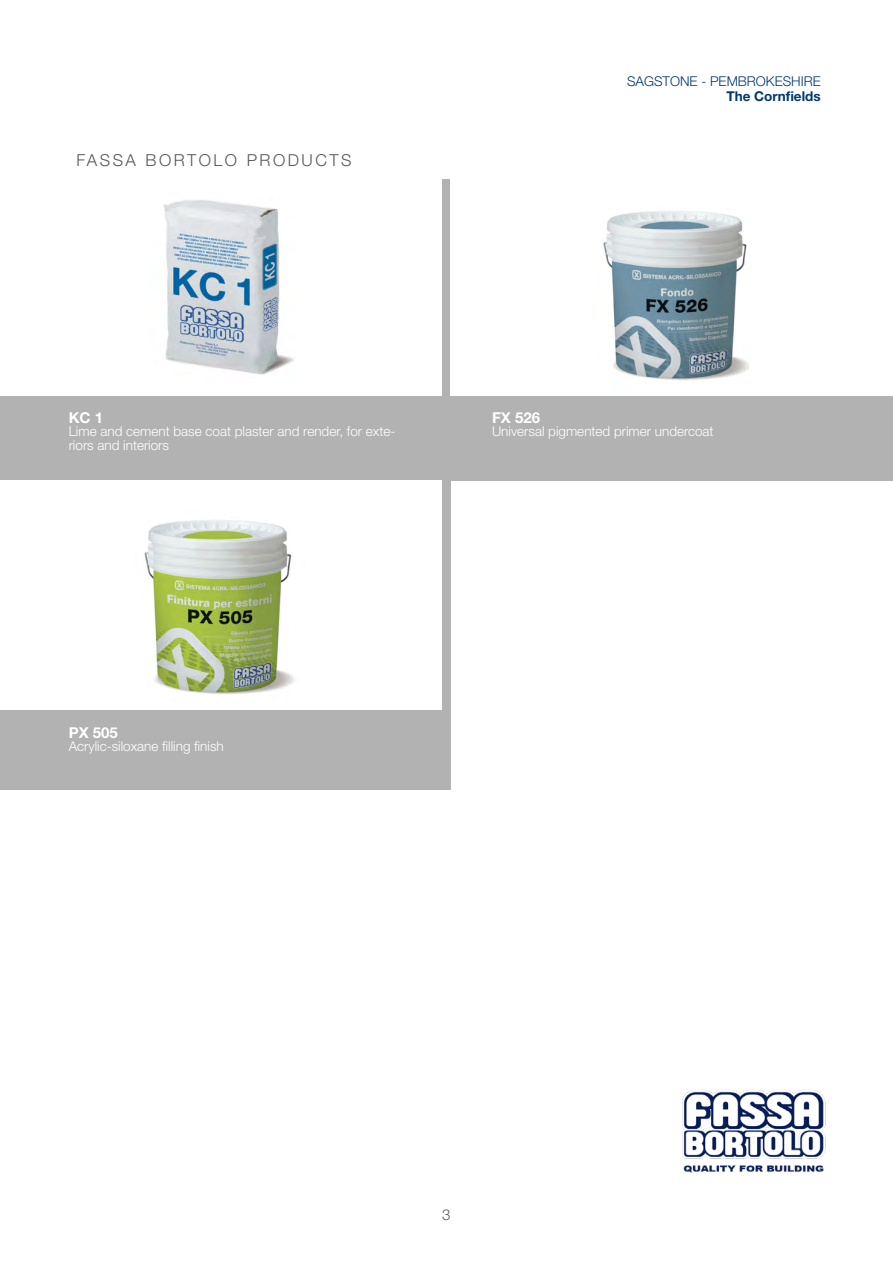
<style>
.page{position:relative;width:893px;height:1263px;background:#fff}
.page>*{position:absolute;margin:0;border:0;box-sizing:border-box;transform-origin:0 0}
.t1{font:300 16.5px "Helvetica Neue LT Pro";letter-spacing:.15em;color:#575756}
.t2{font:700 15px "Helvetica Neue LT Pro";color:#fff}
.t3{font:300 15px "Helvetica Neue LT Pro";color:#575756}
.t4{font:300 13.5px/13.5px "Helvetica Neue LT Pro";color:#fff}
.t5{font:300 13.5px "Helvetica Neue LT Pro";color:#003770}
.t6{font:700 13.5px "Helvetica Neue LT Pro";color:#003770}
</style>
<div class="page">
<div style="left:0;top:179px;width:893px;height:302px;background:#b3b2b2"></div>
<div style="left:0;top:476px;width:451px;height:314px;background:#b3b2b2"></div>
<div style="left:451px;top:164px;width:442px;height:230px;background:#fff"></div>
<div style="left:0;top:480px;width:441px;height:229px;background:#fff"></div>
<svg style="left:682px;top:1090px;width:144px;height:83px"></svg>
<img style="left:603px;top:211px;width:146px;height:169px">
<img style="left:144px;top:520px;width:151px;height:174px">
<div style="left:0;top:166px;width:441px;height:230px;background:#fff"></div>
<img style="left:163px;top:200px;width:131px;height:175px">
<p class="t1" style="left:77px;top:150px;width:276px">FASSA BORTOLO PRODUCTS</p>
<p class="t2" style="left:69px;top:408px;width:36px">KC 1</p>
<p class="t4" style="left:69px;top:424px;width:328px">Lime and cement base coat plaster and render, for exte&shy;riors and interiors</p>
<p class="t5" style="left:627px;top:73px;width:195px">SAGSTONE - PEMBROKESHIRE</p>
<p class="t6" style="left:726px;top:88px;width:96px">The Cornfields</p>
<p class="t2" style="left:492px;top:408px;width:50px">FX 526</p>
<p class="t4" style="left:492px;top:424px;width:223px">Universal pigmented primer undercoat</p>
<p class="t2" style="left:69px;top:723px;width:51px">PX 505</p>
<p class="t4" style="left:69px;top:739px;width:156px">Acrylic-siloxane filling finish</p>
<p class="t3" style="left:442px;top:1205px;width:10px">3</p>
</div>
